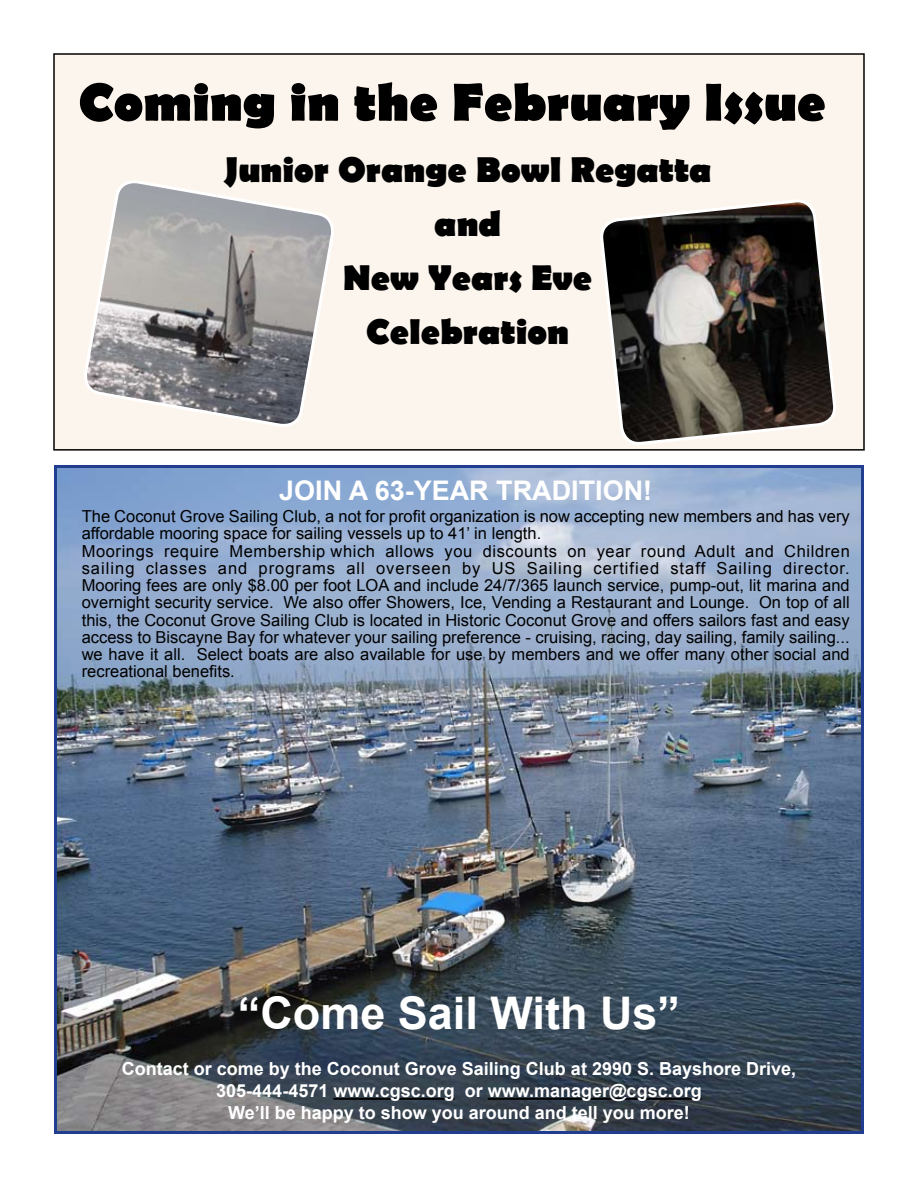
<style>
.page{position:relative;width:918px;height:1188px;background:#fff}
.page>*{position:absolute;margin:0;border:0;box-sizing:border-box;transform-origin:0 0}
.t1{font:700 54px "Berlin Sans FB";color:#000}
.t2{font:700 45px "Arial";color:#fff}
.t3{font:700 36px/54px "Berlin Sans FB";color:#000;text-align:center}
.t4{font:700 27px "Arial";color:#fff}
.t5{font:700 18px/21.6px "Arial";color:#fff;text-align:center}
.t6{font:16.5px/17.2px "Arial";color:#000}
</style>
<div class="page">
<div style="left:54px;top:54px;width:810px;height:396px;background:#fcf5ed"></div>
<img style="left:58px;top:469px;width:802px;height:661px">
<div style="left:54px;top:465px;width:810px;height:669px;border:3px solid #213d8f"></div>
<hr style="left:333px;top:1098px;width:122px;height:2px;background:#000">
<hr style="left:488px;top:1098px;width:214px;height:2px;background:#000">
<svg style="left:600px;top:200px;width:236px;height:245px"></svg>
<svg style="left:84px;top:180px;width:250px;height:247px"></svg>
<h1 class="t1" style="left:79px;top:72px;width:749px">Coming in the February Issue</h1>
<h3 class="t3" style="left:224px;top:144px;width:489px">Junior Orange Bowl Regatta and<br>New Years Eve<br>Celebration</h3>
<h3 class="t4" style="left:279px;top:472px;width:375px">JOIN A 63-YEAR TRADITION!</h3>
<p class="t6" style="left:82px;top:508px;width:770px">The Coconut Grove Sailing Club, a not for profit organization is now accepting new members and has very affordable mooring space for sailing vessels up to 41’ in length.<br>Moorings require Membership which allows you discounts on year round Adult and Children sailing classes and programs all overseen by US Sailing certified staff Sailing director.<br>Mooring fees are only $8.00 per foot LOA and include 24/7/365 launch service, pump-out, lit marina and overnight security service. We also offer Showers, Ice, Vending a Restaurant and Lounge. On top of all this, the Coconut Grove Sailing Club is located in Historic Coconut Grove and offers sailors fast and easy access to Biscayne Bay for whatever your sailing preference - cruising, racing, day sailing, family sailing... we have it all. Select boats are also available for use by members and we offer many other social and recreational benefits.</p>
<h2 class="t2" style="left:238px;top:983px;width:444px">“Come Sail With Us”</h2>
<p class="t5" style="left:122px;top:1059px;width:676px">Contact or come by the Coconut Grove Sailing Club at 2990 S. Bayshore Drive,<br>305-444-4571 www.cgsc.org or www.manager@cgsc.org<br>We’ll be happy to show you around and tell you more!</p>
</div>
